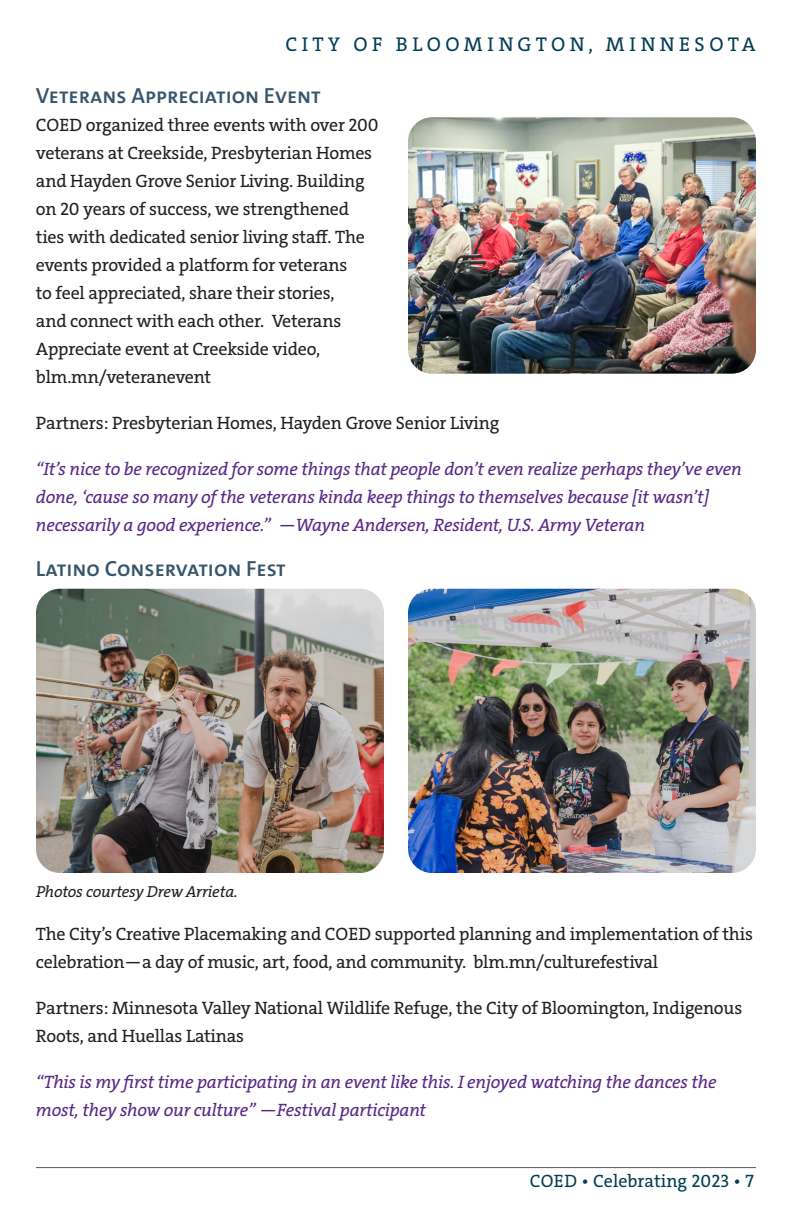
<style>
.page{position:relative;width:792px;height:1224px;background:#fff}
.page>*{position:absolute;margin:0;border:0;box-sizing:border-box;transform-origin:0 0}
.Hed_2{font:600 22px "The Sans";color:#36556c}
.t1{font:20px "The Serif";letter-spacing:.225em;color:#023d55}
.Paragraph{font:18px/28px "The Serif";letter-spacing:-.01em;color:#231f20}
.Quotes{font:italic 18px/28px "The Serif";letter-spacing:-.01em;color:#572786}
.t2{font:18px "The Serif";color:#023d55}
.Quotes-2{font:italic 16px "The Serif";letter-spacing:-.01em;color:#231f20}
</style>
<div class="page">
<hr style="left:36px;top:1167px;width:720px;height:1px;background:#57585a">
<img style="left:36px;top:589px;width:348px;height:284px">
<img style="left:408px;top:589px;width:348px;height:284px">
<img style="left:408px;top:117px;width:348px;height:257px">
<p class="t1" style="left:286px;top:31px;width:472px">CITY OF BLOOMINGTON, MINNESOTA</p>
<p class="Hed_2" style="left:36px;top:82px;width:286px">Veterans Appreciation Event</p>
<p class="Paragraph" style="left:36px;top:111px;width:344px">COED organized three events with over 200 veterans at Creekside, Presbyterian Homes and Hayden Grove Senior Living. Building on 20 years of success, we strengthened ties with dedicated senior living staff. The events provided a platform for veterans<br>to feel appreciated, share their stories,<br>and connect with each other. Veterans Appreciate event at Creekside video, blm.mn/veteranevent</p>
<p class="Paragraph" style="left:36px;top:409px;width:465px">Partners: Presbyterian Homes, Hayden Grove Senior Living</p>
<p class="Quotes" style="left:36px;top:455px;width:707px">“It’s nice to be recognized for some things that people don’t even realize perhaps they’ve even done, ‘cause so many of the veterans kinda keep things to themselves because [it wasn’t] necessarily a good experience.” —Wayne Andersen, Resident, U.S. Army Veteran</p>
<p class="Hed_2" style="left:36px;top:554px;width:251px">Latino Conservation Fest</p>
<p class="Quotes-2" style="left:36px;top:882px;width:203px">Photos courtesy Drew Arrieta.</p>
<p class="Paragraph" style="left:36px;top:920px;width:719px">The City’s Creative Placemaking and COED supported planning and implementation of this celebration—a day of music, art, food, and community. blm.mn/culturefestival</p>
<p class="Paragraph" style="left:36px;top:994px;width:708px">Partners: Minnesota Valley National Wildlife Refuge, the City of Bloomington, Indigenous<br>Roots, and Huellas Latinas</p>
<p class="Quotes" style="left:36px;top:1068px;width:682px">“This is my first time participating in an event like this. I enjoyed watching the dances the most, they show our culture” —Festival participant</p>
<p class="t2" style="left:530px;top:1170px;width:226px">COED • Celebrating 2023 • 7</p>
</div>
